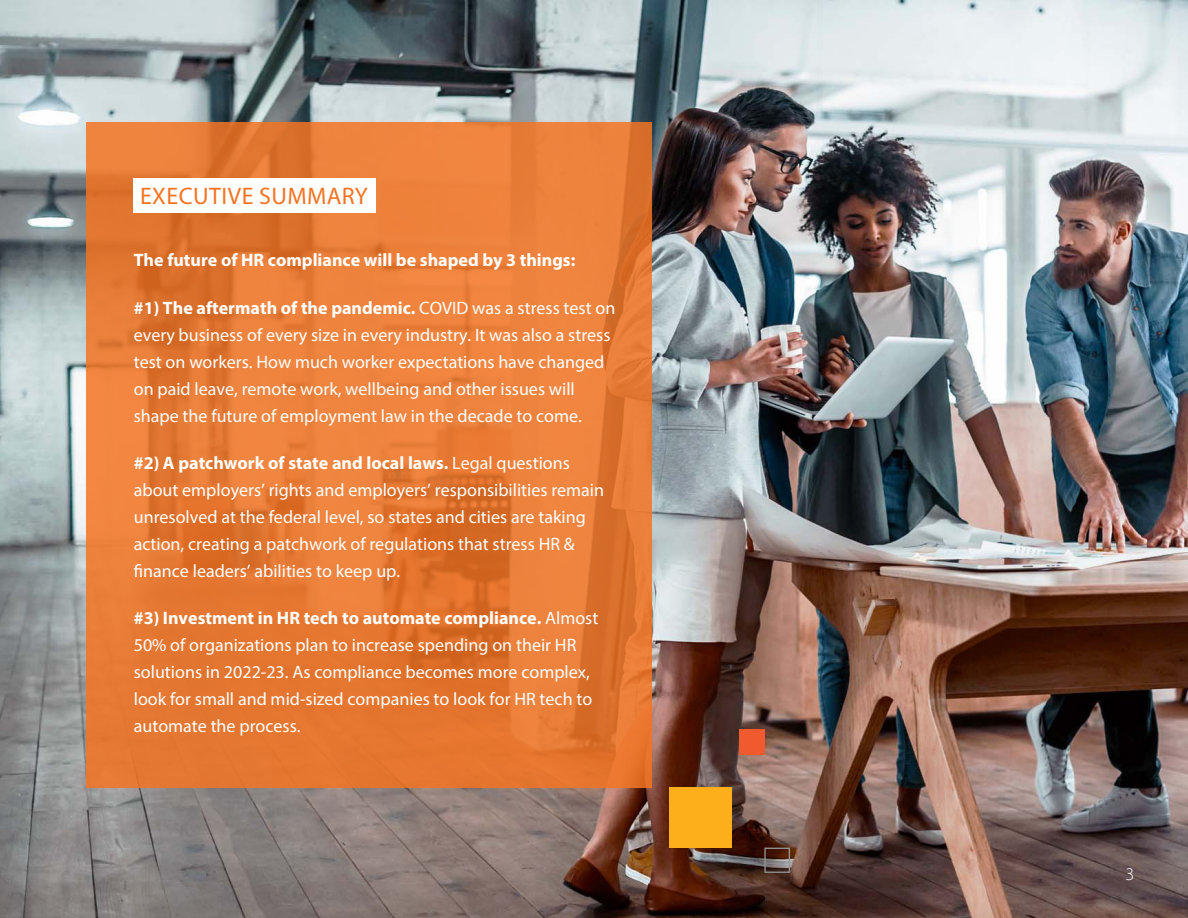
<style>
.page{position:relative;width:1188px;height:918px;background:#fff}
.page>*{position:absolute;margin:0;border:0;box-sizing:border-box;transform-origin:0 0}
.t1{font:24px "Myriad Pro";letter-spacing:.02em;color:#f47422}
.t2{font:18px/27px "Myriad Pro";color:#fff}
.t3{font:700 18px "Myriad Pro";color:#fff}
.t4{font:300 18px "Myriad Pro";color:#fff}
.s1{font-weight:700}
</style>
<div class="page">
<img style="left:0;top:1px;width:1188px;height:917px">
<svg style="left:86px;top:122px;width:566px;height:665px;background:#e67b35"></svg>
<div style="left:133px;top:178px;width:243px;height:34px;background:#fff"></div>
<div style="left:670px;top:787px;width:62px;height:61px;background:#fcaf1a"></div>
<div style="left:739px;top:729px;width:25px;height:25px;background:#f15a2e"></div>
<svg style="left:764px;top:848px;width:26px;height:25px"></svg>
<h1 class="t1" style="left:140px;top:181px;width:229px">EXECUTIVE SUMMARY</h1>
<p class="t3" style="left:134px;top:249px;width:443px">The future of HR compliance will be shaped by 3 things:</p>
<p class="t2" style="left:134px;top:294px;width:483px"><span class="s1">#1) The aftermath of the pandemic.</span> COVID was a stress test on every business of every size in every industry. It was also a stress test on workers. How much worker expectations have changed on paid leave, remote work, wellbeing and other issues will shape the future of employment law in the decade to come.</p>
<p class="t2" style="left:134px;top:449px;width:472px"><span class="s1">#2) A patchwork of state and local laws.</span> Legal questions about employers’ rights and employers’ responsibilities remain unresolved at the federal level, so states and cities are taking action, creating a patchwork of regulations that stress HR &amp; finance leaders’ abilities to keep up.</p>
<p class="t2" style="left:134px;top:604px;width:466px"><span class="s1">#3) Investment in HR tech to automate compliance.</span> Almost 50% of organizations plan to increase spending on their HR solutions in 2022-23. As compliance becomes more complex, look for small and mid-sized companies to look for HR tech to automate the process.</p>
<p class="t4" style="left:1125px;top:863px;width:10px">3</p>
</div>
